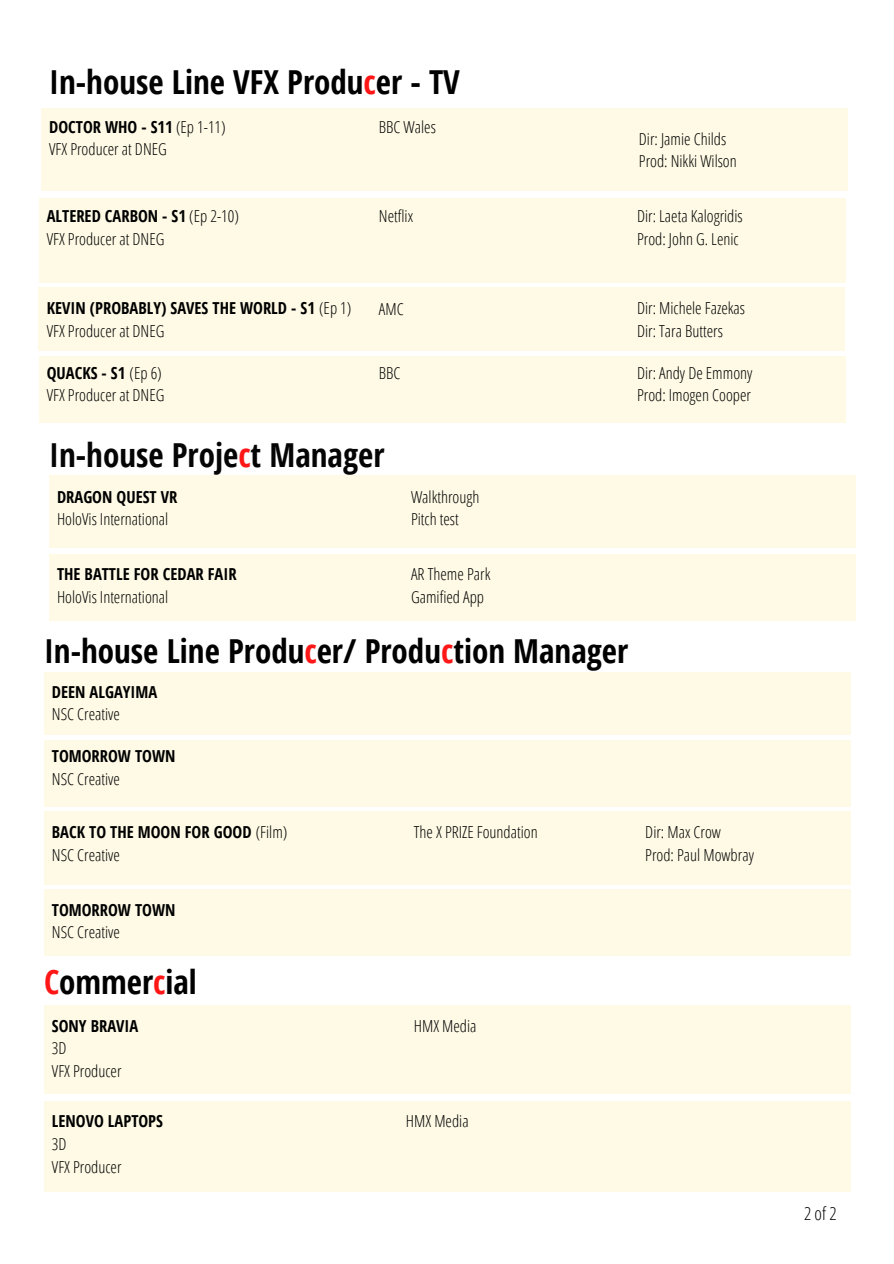
<style>
.page{position:relative;width:894px;height:1264px;background:#fff}
.page>*{position:absolute;margin:0;border:0;box-sizing:border-box;transform-origin:0 0}
.t1{font:700 33px "Open Sans Condensed";color:#000}
.t2{font:700 33px "Open Sans Condensed";color:#050505}
.t3{font:300 18px "Open Sans Condensed";color:#000}
.t4{font:300 16.5px "Open Sans Condensed";color:#000}
.t5{font:700 16.5px "Open Sans Condensed";color:#000}
.s1{color:#050505}
.s2{color:#ff1616}
.s3{font-weight:300}
</style>
<div class="page">
<div style="left:49px;top:475px;width:806px;height:73px;background:#fefae5"></div>
<div style="left:49px;top:554px;width:806px;height:66px;background:#fefae5"></div>
<div style="left:44px;top:672px;width:806px;height:62px;background:#fefae5"></div>
<div style="left:44px;top:740px;width:806px;height:66px;background:#fefae5"></div>
<div style="left:44px;top:1004px;width:806px;height:89px;background:#fefae5"></div>
<div style="left:44px;top:1100px;width:806px;height:91px;background:#fefae5"></div>
<div style="left:44px;top:811px;width:806px;height:74px;background:#fefae5"></div>
<div style="left:44px;top:889px;width:806px;height:67px;background:#fefae5"></div>
<div style="left:39px;top:287px;width:805px;height:63px;background:#fefae5"></div>
<div style="left:39px;top:356px;width:806px;height:67px;background:#fefae5"></div>
<div style="left:39px;top:198px;width:806px;height:84px;background:#fefae5"></div>
<div style="left:41px;top:108px;width:806px;height:83px;background:#fefae5"></div>
<p class="t1" style="left:49px;top:58px;width:412px">In-h<span class="s1">ouse</span> Line VFX Produ<span class="s2">c</span>er - TV</p>
<p class="t5" style="left:49px;top:115px;width:178px">DOCTOR WHO - S11 <span class="s3">(Ep 1-11)</span></p>
<p class="t4" style="left:49px;top:138px;width:119px">VFX Producer at DNEG</p>
<p class="t4" style="left:379px;top:115px;width:58px">BBC Wales</p>
<p class="t4" style="left:638px;top:127px;width:89px">Dir: Jamie Childs</p>
<p class="t4" style="left:638px;top:150px;width:99px">Prod: Nikki Wilson</p>
<p class="t5" style="left:47px;top:205px;width:194px">ALTERED CARBON - S1 <span class="s3">(Ep 2-10)</span></p>
<p class="t4" style="left:47px;top:227px;width:119px">VFX Producer at DNEG</p>
<p class="t4" style="left:379px;top:205px;width:36px">Netflix</p>
<p class="t4" style="left:637px;top:205px;width:107px">Dir: Laeta Kalogridis</p>
<p class="t4" style="left:637px;top:227px;width:103px">Prod: John G. Lenic</p>
<p class="t5" style="left:47px;top:297px;width:306px">KEVIN (PROBABLY) SAVES THE WORLD - S1 <span class="s3">(Ep 1)</span></p>
<p class="t4" style="left:47px;top:319px;width:119px">VFX Producer at DNEG</p>
<p class="t5" style="left:47px;top:361px;width:116px">QUACKS - S1 <span class="s3">(Ep 6)</span></p>
<p class="t4" style="left:47px;top:383px;width:119px">VFX Producer at DNEG</p>
<p class="t4" style="left:379px;top:297px;width:26px">AMC</p>
<p class="t4" style="left:379px;top:361px;width:23px">BBC</p>
<p class="t4" style="left:637px;top:297px;width:109px">Dir: Michele Fazekas</p>
<p class="t4" style="left:637px;top:319px;width:87px">Dir: Tara Butters</p>
<p class="t4" style="left:637px;top:361px;width:117px">Dir: Andy De Emmony</p>
<p class="t4" style="left:637px;top:383px;width:115px">Prod: Imogen Cooper</p>
<p class="t2" style="left:49px;top:431px;width:337px">In-house Proje<span class="s2">c</span>t Manager</p>
<p class="t5" style="left:57px;top:485px;width:122px">DRAGON QUEST VR</p>
<p class="t4" style="left:57px;top:507px;width:113px">HoloVis International</p>
<p class="t5" style="left:57px;top:562px;width:181px">THE BATTLE FOR CEDAR FAIR</p>
<p class="t4" style="left:57px;top:585px;width:113px">HoloVis International</p>
<p class="t4" style="left:411px;top:485px;width:70px">Walkthrough</p>
<p class="t4" style="left:411px;top:507px;width:49px">Pitch test</p>
<p class="t4" style="left:411px;top:562px;width:81px">AR Theme Park</p>
<p class="t4" style="left:411px;top:585px;width:75px">Gamified App</p>
<p class="t1" style="left:44px;top:628px;width:585px">In-house Line Produ<span class="s2">c</span>er/ Produ<span class="s2">c</span>tion Manager</p>
<p class="t5" style="left:52px;top:680px;width:107px">DEEN ALGAYIMA</p>
<p class="t4" style="left:52px;top:702px;width:70px">NSC Creative</p>
<p class="t5" style="left:52px;top:744px;width:125px">TOMORROW TOWN</p>
<p class="t4" style="left:52px;top:767px;width:70px">NSC Creative</p>
<p class="t5" style="left:52px;top:820px;width:237px">BACK TO THE MOON FOR GOOD <span class="s3">(Film)</span></p>
<p class="t4" style="left:52px;top:843px;width:70px">NSC Creative</p>
<p class="t5" style="left:52px;top:898px;width:125px">TOMORROW TOWN</p>
<p class="t4" style="left:52px;top:920px;width:70px">NSC Creative</p>
<p class="t1" style="left:44px;top:958px;width:154px"><span class="s2">C</span>ommer<span class="s2">c</span>ial</p>
<p class="t5" style="left:52px;top:1014px;width:88px">SONY BRAVIA</p>
<p class="t4" style="left:52px;top:1036px;width:16px">3D</p>
<p class="t4" style="left:52px;top:1059px;width:71px">VFX Producer</p>
<p class="t5" style="left:52px;top:1109px;width:113px">LENOVO LAPTOPS</p>
<p class="t4" style="left:52px;top:1132px;width:16px">3D</p>
<p class="t4" style="left:52px;top:1154px;width:71px">VFX Producer</p>
<p class="t4" style="left:413px;top:820px;width:125px">The X PRIZE Foundation</p>
<p class="t4" style="left:413px;top:1014px;width:64px">HMX Media</p>
<p class="t4" style="left:406px;top:1109px;width:64px">HMX Media</p>
<p class="t4" style="left:645px;top:820px;width:77px">Dir: Max Crow</p>
<p class="t4" style="left:645px;top:843px;width:110px">Prod: Paul Mowbray</p>
<p class="t3" style="left:803px;top:1200px;width:34px">2 of 2</p>
</div>
